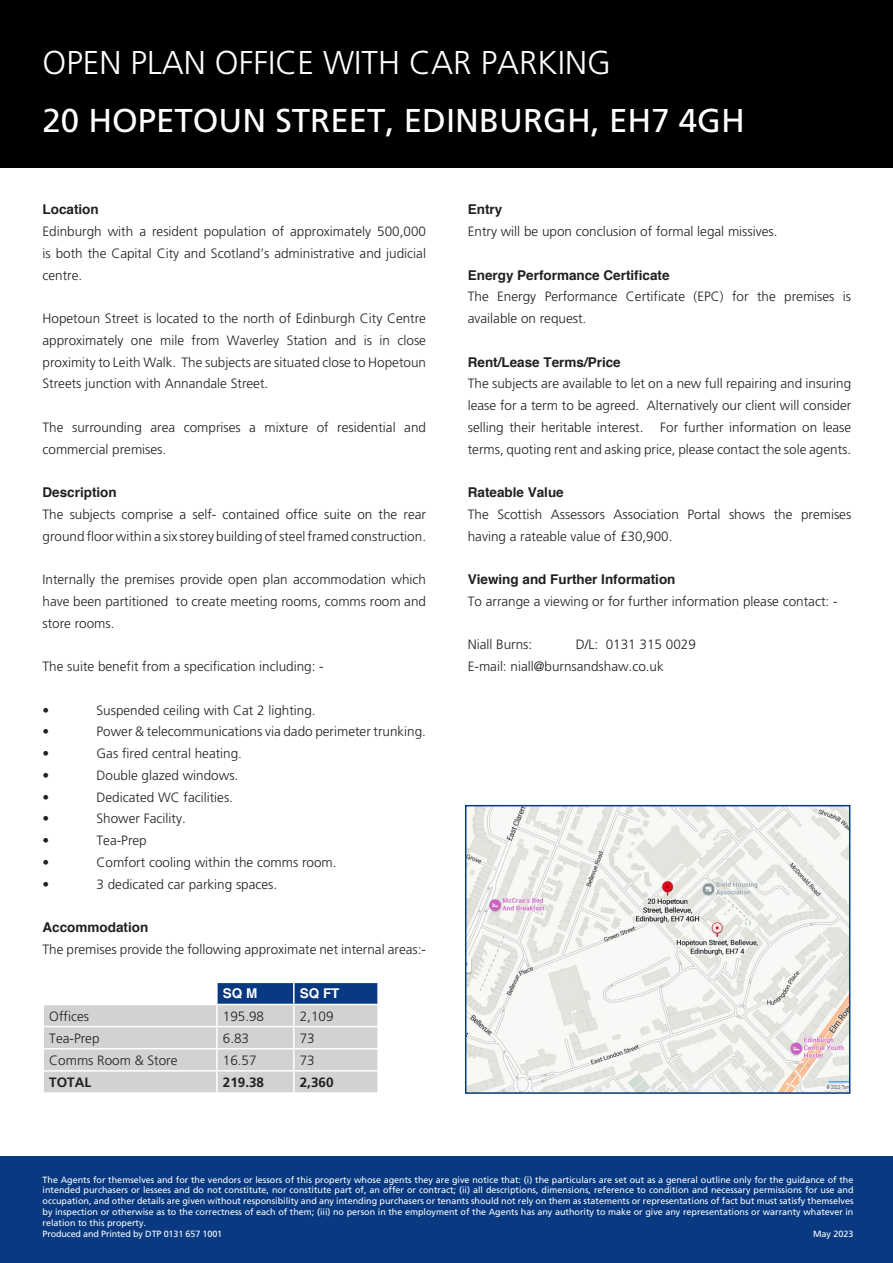
<style>
.page{position:relative;width:893px;height:1263px;background:#fff}
.page>*{position:absolute;margin:0;border:0;box-sizing:border-box;transform-origin:0 0}
._3__Address{font:33px "Frutiger LT Std";color:#fff}
._2__Type_ie_industrial{font:300 33px "Frutiger LT Std";color:#fff}
._6__Text{font:300 13.5px/21.8px "Frutiger LT Std";color:#231f20;text-align:justify}
._7__Heading{font:700 13.5px "Helvetica";color:#231f20}
._6__Text-2{font:700 13.5px "Frutiger LT Std";color:#231f20}
._7__Heading-2{font:700 13.5px "Helvetica";color:#fff}
.t1{font:9px/10.8px "Frutiger LT Std";color:#fff;text-align:justify}
</style>
<div class="page">
<div style="left:0;top:0;width:893px;height:168px;background:#000"></div>
<div style="left:0;top:1157px;width:893px;height:106px;background:#083981"></div>
<svg style="left:44px;top:982px;width:334px;height:110px;background:#c6cbd3"></svg>
<hr style="left:217px;top:1070px;width:77px;height:1px;background:#fff">
<hr style="left:216px;top:1071px;width:2px;height:21px;background:#fff">
<hr style="left:294px;top:1070px;width:85px;height:1px;background:#fff">
<hr style="left:293px;top:1071px;width:2px;height:21px;background:#fff">
<hr style="left:377px;top:1071px;width:2px;height:21px;background:#fff">
<img style="left:468px;top:808px;width:379px;height:283px">
<div style="left:465px;top:805px;width:385px;height:289px;border:2px solid #083981"></div>
<p class="_2__Type_ie_industrial" style="left:43px;top:44px;width:570px">OPEN PLAN OFFICE WITH CAR PARKING</p>
<p class="_3__Address" style="left:43px;top:101px;width:704px">20 HOPETOUN STREET, EDINBURGH, EH7 4GH</p>
<p class="_7__Heading" style="left:43px;top:199px;width:58px">Location</p>
<p class="_6__Text" style="left:43px;top:221px;width:385px">Edinburgh with a resident population of approximately 500,000 is both the Capital City and Scotland’s administrative and judicial centre.</p>
<p class="_6__Text" style="left:43px;top:308px;width:385px">Hopetoun Street is located to the north of Edinburgh City Centre approximately one mile from Waverley Station and is in close proximity to Leith Walk. The subjects are situated close to Hopetoun Streets junction with Annandale Street.</p>
<p class="_6__Text" style="left:43px;top:416px;width:385px">The surrounding area comprises a mixture of residential and commercial premises.</p>
<p class="_7__Heading" style="left:43px;top:481px;width:76px">Description</p>
<p class="_6__Text" style="left:43px;top:503px;width:385px">The subjects comprise a self- contained office suite on the rear ground floor within a six storey building of steel framed construction.</p>
<p class="_6__Text" style="left:43px;top:569px;width:385px">Internally the premises provide open plan accommodation which have been partitioned to create meeting rooms, comms room and store rooms.</p>
<p class="_6__Text" style="left:43px;top:656px;width:283px">The suite benefit from a specification including: -</p>
<p class="_6__Text" style="left:43px;top:699px;width:8px">•</p>
<p class="_6__Text" style="left:97px;top:699px;width:221px">Suspended ceiling with Cat 2 lighting.</p>
<p class="_6__Text" style="left:43px;top:721px;width:8px">•</p>
<p class="_6__Text" style="left:97px;top:721px;width:331px">Power &amp; telecommunications via dado perimeter trunking.</p>
<p class="_6__Text" style="left:43px;top:743px;width:8px">•</p>
<p class="_6__Text" style="left:97px;top:743px;width:147px">Gas fired central heating.</p>
<p class="_6__Text" style="left:43px;top:764px;width:8px">•</p>
<p class="_6__Text" style="left:97px;top:764px;width:143px">Double glazed windows.</p>
<p class="_6__Text" style="left:43px;top:786px;width:8px">•</p>
<p class="_6__Text" style="left:97px;top:786px;width:138px">Dedicated WC facilities.</p>
<p class="_6__Text" style="left:43px;top:808px;width:8px">•</p>
<p class="_6__Text" style="left:97px;top:808px;width:91px">Shower Facility.</p>
<p class="_6__Text" style="left:43px;top:830px;width:8px">•</p>
<p class="_6__Text" style="left:97px;top:830px;width:52px">Tea-Prep</p>
<p class="_6__Text" style="left:43px;top:851px;width:8px">•</p>
<p class="_6__Text" style="left:97px;top:851px;width:242px">Comfort cooling within the comms room.</p>
<p class="_6__Text" style="left:43px;top:873px;width:8px">•</p>
<p class="_6__Text" style="left:97px;top:873px;width:182px">3 dedicated car parking spaces.</p>
<p class="_7__Heading" style="left:43px;top:916px;width:107px">Accommodation</p>
<p class="_6__Text" style="left:43px;top:938px;width:385px">The premises provide the following approximate net internal areas:-</p>
<p class="_7__Heading-2" style="left:223px;top:983px;width:36px">SQ M</p>
<p class="_7__Heading-2" style="left:300px;top:983px;width:41px">SQ FT</p>
<p class="_6__Text" style="left:49px;top:1005px;width:41px">Offices</p>
<p class="_6__Text" style="left:223px;top:1005px;width:43px">195.98</p>
<p class="_6__Text" style="left:300px;top:1005px;width:35px">2,109</p>
<p class="_6__Text" style="left:49px;top:1027px;width:52px">Tea-Prep</p>
<p class="_6__Text" style="left:223px;top:1027px;width:28px">6.83</p>
<p class="_6__Text" style="left:300px;top:1027px;width:17px">73</p>
<p class="_6__Text" style="left:49px;top:1049px;width:130px">Comms Room &amp; Store</p>
<p class="_6__Text" style="left:223px;top:1049px;width:35px">16.57</p>
<p class="_6__Text" style="left:300px;top:1049px;width:17px">73</p>
<p class="_6__Text-2" style="left:49px;top:1074px;width:44px">TOTAL</p>
<p class="_6__Text-2" style="left:223px;top:1074px;width:43px">219.38</p>
<p class="_6__Text-2" style="left:300px;top:1074px;width:35px">2,360</p>
<p class="_7__Heading" style="left:468px;top:199px;width:36px">Entry</p>
<p class="_6__Text" style="left:468px;top:221px;width:311px">Entry will be upon conclusion of formal legal missives.</p>
<p class="_7__Heading" style="left:468px;top:264px;width:203px">Energy Performance Certificate</p>
<p class="_6__Text" style="left:468px;top:286px;width:385px">The Energy Performance Certificate (EPC) for the premises is available on request.</p>
<p class="_7__Heading" style="left:468px;top:351px;width:155px">Rent/Lease Terms/Price</p>
<p class="_6__Text" style="left:468px;top:373px;width:385px">The subjects are available to let on a new full repairing and insuring lease for a term to be agreed. Alternatively our client will consider selling their heritable interest. For further information on lease terms, quoting rent and asking price, please contact the sole agents.</p>
<p class="_7__Heading" style="left:468px;top:481px;width:98px">Rateable Value</p>
<p class="_6__Text" style="left:468px;top:503px;width:385px">The Scottish Assessors Association Portal shows the premises having a rateable value of £30,900.</p>
<p class="_7__Heading" style="left:468px;top:568px;width:209px">Viewing and Further Information</p>
<p class="_6__Text" style="left:468px;top:590px;width:371px">To arrange a viewing or for further information please contact: -</p>
<p class="_6__Text" style="left:468px;top:634px;width:66px">Niall Burns:</p>
<p class="_6__Text" style="left:576px;top:634px;width:122px">D/L: 0131 315 0029</p>
<p class="_6__Text" style="left:468px;top:656px;width:198px">E-mail: niall@burnsandshaw.co.uk</p>
<p class="t1" style="left:43px;top:1174px;width:813px">The Agents for themselves and for the vendors or lessors of this property whose agents they are give notice that: (i) the particulars are set out as a general outline only for the guidance of the intended purchasers or lessees and do not constitute, nor constitute part of, an offer or contract; (ii) all descriptions, dimensions, reference to condition and necessary permissions for use and occupation, and other details are given without responsibility and any intending purchasers or tenants should not rely on them as statements or representations of fact but must satisfy themselves by inspection or otherwise as to the correctness of each of them; (iii) no person in the employment of the Agents has any authority to make or give any representations or warranty whatever in relation to this property.</p>
<p class="t1" style="left:43px;top:1228px;width:181px">Produced and Printed by DTP 0131 657 1001</p>
<p class="t1" style="left:813px;top:1228px;width:42px">May 2023</p>
</div>
